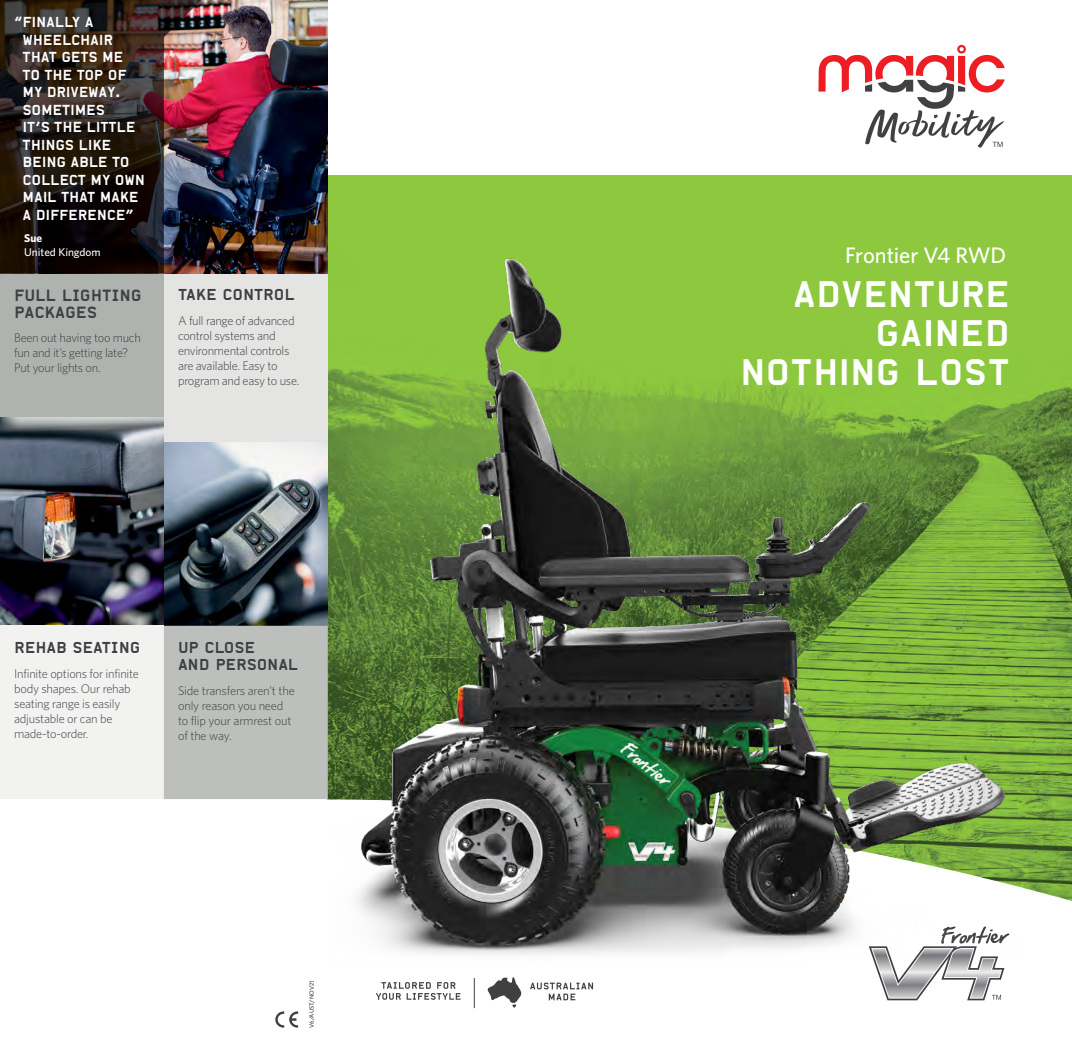
<style>
.page{position:relative;width:1072px;height:1053px;background:#fff}
.page>*{position:absolute;margin:0;border:0;box-sizing:border-box;transform-origin:0 0}
.t1{font:35px/38.8px "Alpha Headline";letter-spacing:-.005em;color:#fff;text-align:right}
.t2{font:500 22.5px "Whitney";letter-spacing:-.01em;color:#fff}
.t3{font:15.38px/16.9px "Alpha Headline";letter-spacing:-.01em;color:#3f4042}
.t4{font:15px/16.9px "Alpha Headline";letter-spacing:-.01em;color:#3f4042}
.t5{font:13.75px/17.5px "Alpha Headline";letter-spacing:-.02em;color:#fff}
.t6{font:300 12.5px/15px "Whitney";letter-spacing:-.025em;color:#3f4042}
.t7{font:500 11.25px "Whitney";color:#fff}
.t8{font:700 11.25px "Whitney";color:#fff}
.t9{font:500 6.25px "Whitney";color:#3f4042}
</style>
<div class="page">
<img style="left:328px;top:175px;width:744px;height:624px">
<div style="left:164px;top:273px;width:164px;height:170px;background:#e4e5e3"></div>
<img style="left:164px;top:442px;width:164px;height:183px">
<img style="left:0;top:416px;width:164px;height:209px">
<div style="left:0;top:625px;width:164px;height:174px;background:#f2f2f1"></div>
<div style="left:0;top:273px;width:164px;height:143px;background:#afb3af"></div>
<div style="left:164px;top:625px;width:164px;height:174px;background:#bcbfbb"></div>
<img style="left:212px;top:0;width:116px;height:273px">
<img style="left:0;top:0;width:212px;height:273px">
<svg style="left:818px;top:45px;width:187px;height:103px"></svg>
<svg style="left:298px;top:799px;width:774px;height:229px"></svg>
<svg style="left:530px;top:985px;width:63px;height:15px"></svg>
<hr style="left:474px;top:978px;width:1px;height:30px;background:#3f4042">
<svg style="left:486px;top:985px;width:36px;height:22px"></svg>
<svg style="left:376px;top:985px;width:84px;height:14px"></svg>
<div style="left:843px;top:921px;width:215px;height:106px;background:#fff"></div>
<svg style="left:882px;top:985px;width:120px;height:15px"></svg>
<img style="left:328px;top:248px;width:711px;height:737px">
<svg style="left:275px;top:1011px;width:23px;height:16px"></svg>
<p class="t5" style="left:23px;top:13px;width:124px;text-indent:-8px">“FINALLY A<br>WHEELCHAIR<br>THAT GETS ME<br>TO THE TOP OF<br>MY DRIVEWAY.<br>SOMETIMES<br>IT’S THE LITTLE<br>THINGS LIKE<br>BEING ABLE TO<br>COLLECT MY OWN<br>MAIL THAT MAKE<br>A DIFFERENCE”</p>
<p class="t8" style="left:24px;top:230px;width:19px">Sue</p>
<p class="t7" style="left:24px;top:244px;width:78px">United Kingdom</p>
<h2 class="t2" style="left:845px;top:240px;width:163px">Frontier V4 RWD</h2>
<h1 class="t1" style="left:740px;top:274px;width:272px">ADVENTURE<br>GAINED<br>NOTHING LOST</h1>
<p class="t4" style="left:178px;top:286px;width:118px">TAKE CONTROL</p>
<p class="t6" style="left:178px;top:313px;width:123px">A full range of advanced control systems and environmental controls are available. Easy to program and easy to use.</p>
<p class="t3" style="left:14px;top:286px;width:129px">FULL LIGHTING<br>PACKAGES</p>
<p class="t6" style="left:14px;top:330px;width:128px">Been out having too much fun and it’s getting late?<br>Put your lights on.</p>
<p class="t4" style="left:14px;top:639px;width:128px">REHAB SEATING</p>
<p class="t6" style="left:14px;top:665px;width:126px">Infinite options for infinite body shapes. Our rehab seating range is easily adjustable or can be made-to-order.</p>
<p class="t4" style="left:178px;top:639px;width:121px">UP CLOSE<br>AND PERSONAL</p>
<p class="t6" style="left:178px;top:682px;width:118px">Side transfers aren’t the only reason you need to flip your armrest out of the way.</p>
<p class="t9" style="left:307px;top:1027px;width:49px;rotate:-90deg">V6/AUST/NOV21</p>
</div>
